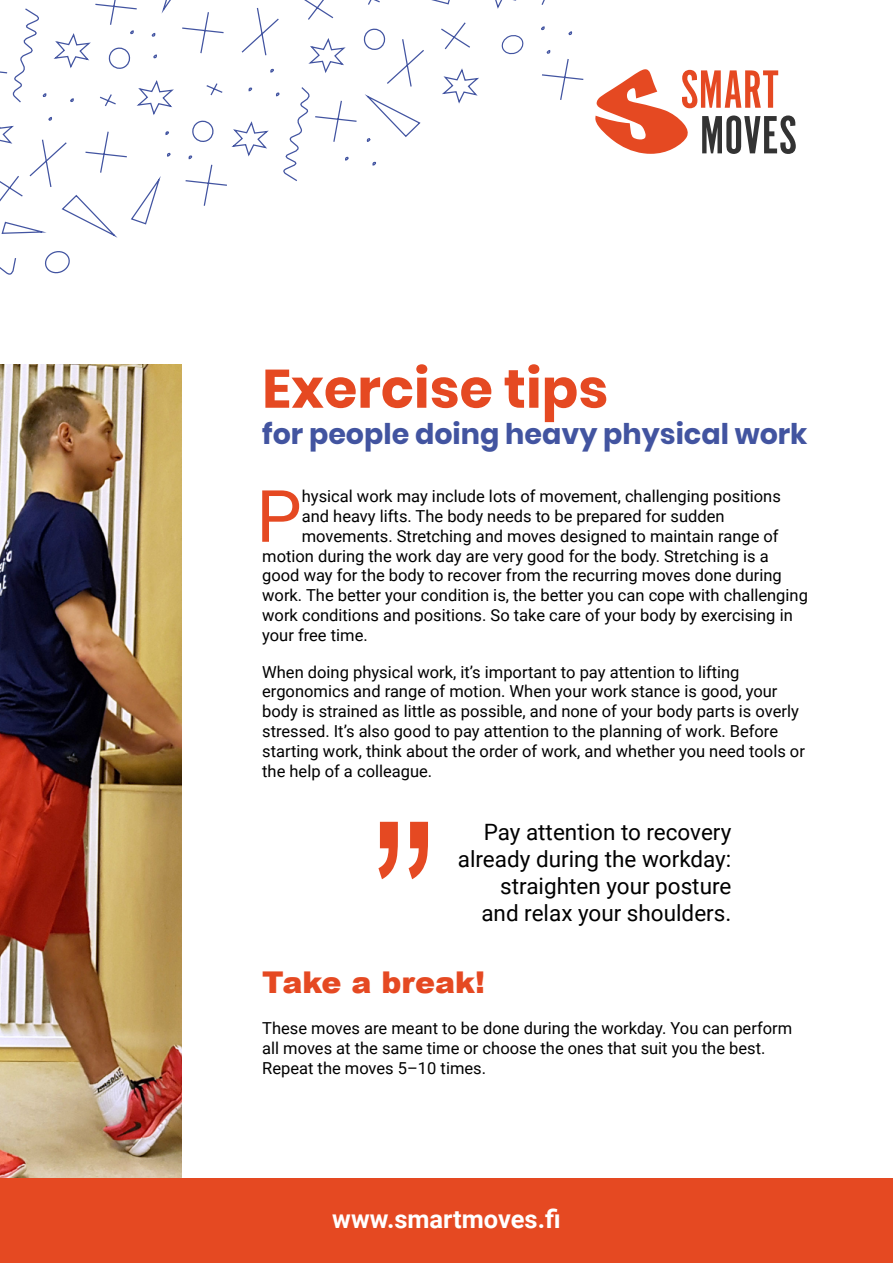
<style>
.page{position:relative;width:893px;height:1263px;background:#fff}
.page>*{position:absolute;margin:0;border:0;box-sizing:border-box;transform-origin:0 0}
.leipis{font:72.15px "Roboto";color:#e54922}
.ots{font:700 54px "Poppins";color:#e54922}
.t1{font:900 30px "Arial";color:#e54922}
.t2{font:700 28.5px "Poppins";color:#4254a0}
.t3{font:700 25.5px "Roboto";color:#fff}
.leipis-2{font:22.5px/27px "Roboto";color:#000;text-align:right}
.leipis-3{font:16.5px/19.8px "Roboto";color:#000}
</style>
<div class="page">
<img style="left:0;top:365px;width:181px;height:813px">
<svg style="left:378px;top:822px;width:50px;height:57px"></svg>
<svg style="left:0;top:0;width:584px;height:275px"></svg>
<svg style="left:595px;top:69px;width:201px;height:85px"></svg>
<div style="left:0;top:1178px;width:893px;height:85px;background:#e54922"></div>
<p class="ots" style="left:262px;top:357px;width:347px">Exercise tips</p>
<p class="t2" style="left:262px;top:417px;width:547px">for people doing heavy physical work</p>
<p class="leipis" style="left:256px;top:466px;width:47px">P</p>
<p class="leipis-3" style="left:302px;top:486px;width:481px">hysical work may include lots of movement, challenging positions</p>
<p class="leipis-3" style="left:302px;top:506px;width:424px">and heavy lifts. The body needs to be prepared for sudden</p>
<p class="leipis-3" style="left:302px;top:525px;width:478px">movements. Stretching and moves designed to maintain range of</p>
<p class="leipis-3" style="left:262px;top:545px;width:508px">motion during the work day are very good for the body. Stretching is a</p>
<p class="leipis-3" style="left:262px;top:565px;width:521px">good way for the body to recover from the recurring moves done during</p>
<p class="leipis-3" style="left:262px;top:585px;width:547px">work. The better your condition is, the better you can cope with challenging</p>
<p class="leipis-3" style="left:262px;top:605px;width:532px">work conditions and positions. So take care of your body by exercising in</p>
<p class="leipis-3" style="left:262px;top:624px;width:107px">your free time.</p>
<p class="leipis-3" style="left:262px;top:661px;width:544px">When doing physical work, it’s important to pay attention to lifting ergonomics and range of motion. When your work stance is good, your body is strained as little as possible, and none of your body parts is overly stressed. It’s also good to pay attention to the planning of work. Before starting work, think about the order of work, and whether you need tools or the help of a colleague.</p>
<p class="leipis-2" style="left:458px;top:817px;width:275px">Pay attention to recovery already during the workday: straighten your posture and relax your shoulders.</p>
<p class="t1" style="left:262px;top:960px;width:224px">Take a break!</p>
<p class="leipis-3" style="left:262px;top:1018px;width:531px">These moves are meant to be done during the workday. You can perform all moves at the same time or choose the ones that suit you the best.<br>Repeat the moves 5–10 times.</p>
<h3 class="t3" style="left:332px;top:1201px;width:230px">www.smartmoves.fi</h3>
</div>
